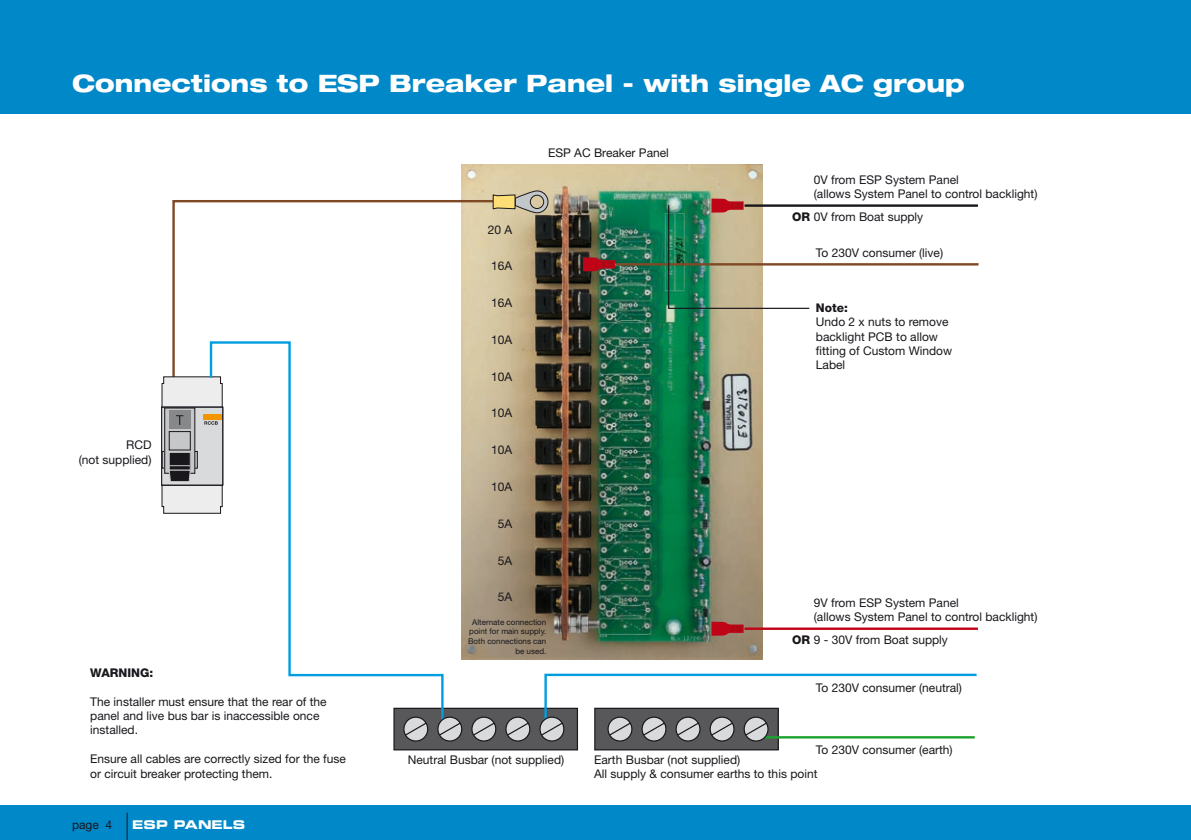
<style>
.page{position:relative;width:1191px;height:840px;background:#fff}
.page>*{position:absolute;margin:0;border:0;box-sizing:border-box;transform-origin:0 0}
.t1{font:800 expanded 24px "Helvetica Neue";color:#fff}
.t2{font:12px/14.4px "Helvetica Neue";color:#1a171c}
.t3{font:800 12px "Helvetica Neue";color:#1a171c}
.t4{font:12px "Eurostile Bold Extended Two";color:#fff}
.t5{font:8px/9.6px "Helvetica Neue";color:#1a171c;text-align:right}
.s1{font-weight:800}
</style>
<div class="page">
<div style="left:0;top:0;width:1191px;height:113px;background:#0088c9"></div>
<div style="left:0;top:805px;width:1191px;height:34px;background:#0088c9"></div>
<img style="left:462px;top:165px;width:300px;height:494px">
<div style="left:394px;top:708px;width:183px;height:41px;background:#58585a"></div>
<div style="left:393px;top:707px;width:185px;height:43px;border:1px solid #1a171c"></div>
<hr style="left:744px;top:204px;width:234px;height:3px;background:#1a171c">
<svg style="left:711px;top:621px;width:32px;height:14px"></svg>
<hr style="left:744px;top:627px;width:234px;height:2px;background:#c00418">
<svg style="left:172px;top:199px;width:323px;height:238px"></svg>
<svg style="left:492px;top:190px;width:56px;height:23px"></svg>
<svg style="left:583px;top:257px;width:32px;height:14px"></svg>
<svg style="left:161px;top:376px;width:48px;height:137px;background:#b7b7b8"></svg>
<hr style="left:616px;top:263px;width:362px;height:2px;background:#804926">
<svg style="left:667px;top:198px;width:143px;height:111px"></svg>
<div style="left:595px;top:708px;width:183px;height:41px;background:#58585a"></div>
<div style="left:594px;top:707px;width:185px;height:43px;border:1px solid #1a171c"></div>
<svg style="left:209px;top:340px;width:236px;height:393px"></svg>
<svg style="left:438px;top:716px;width:24px;height:24px"></svg>
<div style="left:437px;top:716px;width:25px;height:25px;border:1px solid #1a171c;border-radius:50%"></div>
<svg style="left:438px;top:721px;width:24px;height:15px"></svg>
<svg style="left:472px;top:716px;width:24px;height:24px"></svg>
<div style="left:471px;top:716px;width:25px;height:25px;border:1px solid #1a171c;border-radius:50%"></div>
<svg style="left:472px;top:721px;width:24px;height:15px"></svg>
<svg style="left:506px;top:716px;width:24px;height:24px"></svg>
<div style="left:505px;top:716px;width:25px;height:25px;border:1px solid #1a171c;border-radius:50%"></div>
<svg style="left:506px;top:721px;width:24px;height:15px"></svg>
<svg style="left:404px;top:716px;width:24px;height:24px"></svg>
<div style="left:403px;top:716px;width:25px;height:25px;border:1px solid #1a171c;border-radius:50%"></div>
<svg style="left:404px;top:721px;width:24px;height:15px"></svg>
<div style="left:540px;top:716px;width:24px;height:24px;background:#d9dadb;border-radius:50%"></div>
<div style="left:539px;top:716px;width:25px;height:25px;border:1px solid #1a171c;border-radius:50%"></div>
<hr style="left:758px;top:735px;width:216px;height:3px;background:#1ea22e">
<div style="left:608px;top:716px;width:24px;height:24px;background:#d9dadb;border-radius:50%"></div>
<div style="left:607px;top:716px;width:25px;height:25px;border:1px solid #1a171c;border-radius:50%"></div>
<div style="left:676px;top:716px;width:24px;height:24px;background:#d9dadb;border-radius:50%"></div>
<div style="left:675px;top:716px;width:25px;height:25px;border:1px solid #1a171c;border-radius:50%"></div>
<div style="left:710px;top:716px;width:24px;height:24px;background:#d9dadb;border-radius:50%"></div>
<div style="left:709px;top:716px;width:25px;height:25px;border:1px solid #1a171c;border-radius:50%"></div>
<div style="left:744px;top:716px;width:24px;height:24px;background:#d9dadb;border-radius:50%"></div>
<div style="left:743px;top:716px;width:25px;height:25px;border:1px solid #1a171c;border-radius:50%"></div>
<div style="left:642px;top:716px;width:24px;height:24px;background:#d9dadb;border-radius:50%"></div>
<div style="left:641px;top:716px;width:25px;height:25px;border:1px solid #1a171c;border-radius:50%"></div>
<svg style="left:540px;top:673px;width:437px;height:63px"></svg>
<svg style="left:127px;top:812px;width:1px;height:27px"></svg>
<h1 class="t1" style="left:72px;top:68px;width:894px">Connections to ESP Breaker Panel - with single AC group</h1>
<p class="t2" style="left:79px;top:437px;width:74px;text-align:right">RCD<br>(not supplied)</p>
<p class="t3" style="left:90px;top:665px;width:64px">WARNING:</p>
<p class="t2" style="left:90px;top:693px;width:238px">The installer must ensure that the rear of the panel and live bus bar is inaccessible once installed.</p>
<p class="t2" style="left:90px;top:751px;width:257px">Ensure all cables are correctly sized for the fuse or circuit breaker protecting them.</p>
<p class="t2" style="left:72px;top:816px;width:42px">page 4</p>
<p class="t4" style="left:132px;top:815px;width:114px">ESP PANELS</p>
<p class="t2" style="left:488px;top:222px;width:26px">20 A</p>
<p class="t2" style="left:491px;top:258px;width:23px">16A</p>
<p class="t2" style="left:491px;top:295px;width:23px">16A</p>
<p class="t2" style="left:491px;top:332px;width:23px">10A</p>
<p class="t2" style="left:491px;top:369px;width:23px">10A</p>
<p class="t2" style="left:491px;top:405px;width:23px">10A</p>
<p class="t2" style="left:491px;top:442px;width:23px">10A</p>
<p class="t2" style="left:491px;top:479px;width:23px">10A</p>
<p class="t2" style="left:498px;top:516px;width:16px">5A</p>
<p class="t2" style="left:498px;top:552px;width:16px">5A</p>
<p class="t2" style="left:498px;top:589px;width:16px">5A</p>
<p class="t2" style="left:548px;top:145px;width:122px">ESP AC Breaker Panel</p>
<p class="t5" style="left:468px;top:616px;width:80px">Alternate connection point for main supply.<br>Both connections can be used.</p>
<p class="t2" style="left:814px;top:172px;width:225px">0V from ESP System Panel<br>(allows System Panel to control backlight)</p>
<p class="t2" style="left:792px;top:209px;width:132px"><span class="s1">OR</span> 0V from Boat supply</p>
<p class="t2" style="left:816px;top:245px;width:129px">To 230V consumer (live)</p>
<p class="t3" style="left:816px;top:300px;width:34px">Note:</p>
<p class="t2" style="left:816px;top:314px;width:138px">Undo 2 x nuts to remove backlight PCB to allow fitting of Custom Window<br>Label</p>
<p class="t2" style="left:814px;top:595px;width:225px">9V from ESP System Panel<br>(allows System Panel to control backlight)</p>
<p class="t2" style="left:792px;top:631px;width:157px"><span class="s1">OR</span> 9 - 30V from Boat supply</p>
<p class="t2" style="left:816px;top:680px;width:148px">To 230V consumer (neutral)</p>
<p class="t2" style="left:408px;top:752px;width:158px">Neutral Busbar (not supplied)</p>
<p class="t2" style="left:816px;top:741px;width:138px">To 230V consumer (earth)</p>
<p class="t2" style="left:594px;top:752px;width:225px">Earth Busbar (not supplied)<br>All supply &amp; consumer earths to this point</p>
</div>
